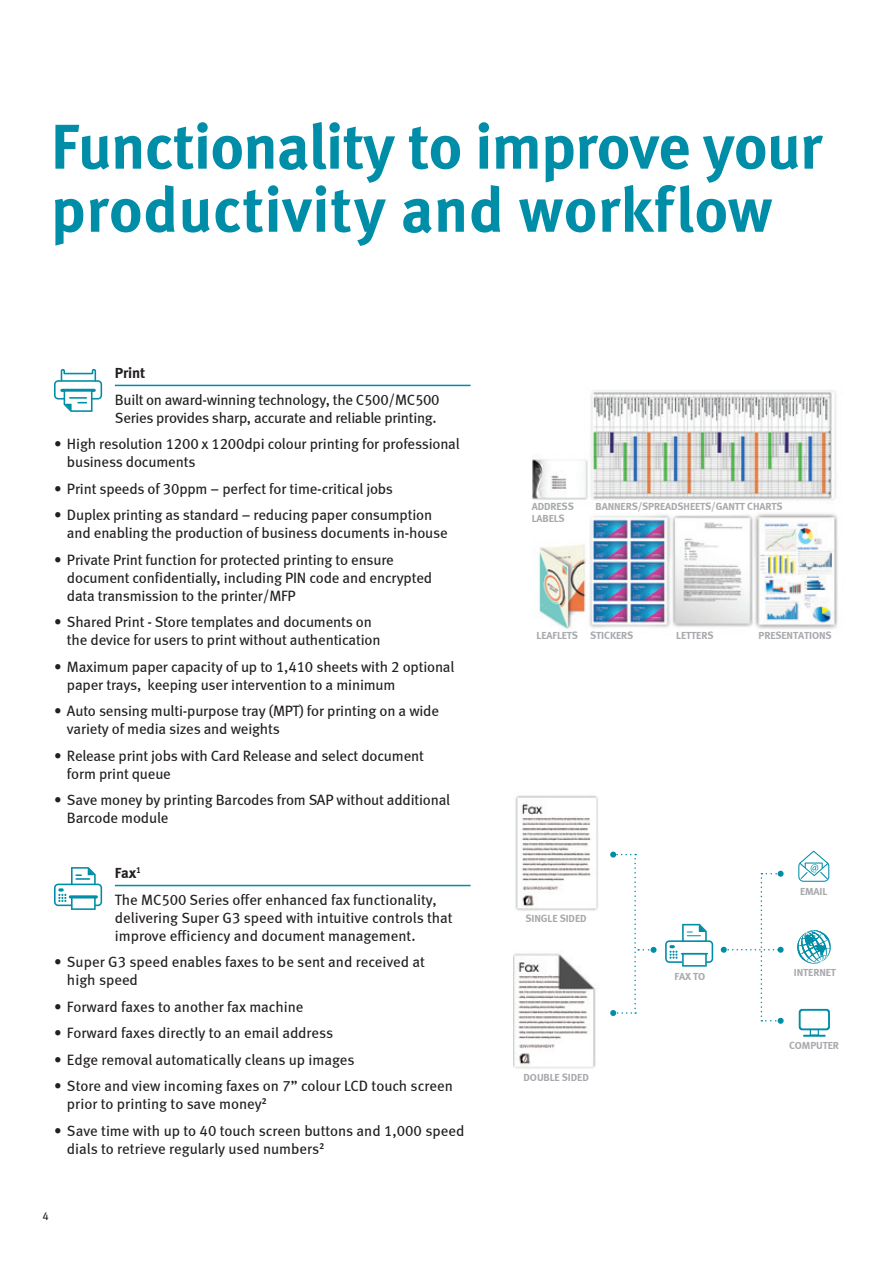
<style>
.page{position:relative;width:893px;height:1263px;background:#fff}
.page>*{position:absolute;margin:0;border:0;box-sizing:border-box;transform-origin:0 0}
.t1{font:63.15px/63.2px "Meta Bold LF";letter-spacing:-.01em;color:#008da8}
.t2{font:15px/18px "Meta Book LF";letter-spacing:-.01em;color:#231f20}
.t3{font:15px "Meta Bold LF";letter-spacing:-.01em;color:#231f20}
.t4{font:11.25px "Meta Book LF";color:#231f20}
.t5{font:10.5px/12px "Meta Bold LF";letter-spacing:-.01em;color:#a8a9ad}
</style>
<div class="page">
<img style="left:532px;top:390px;width:306px;height:241px">
<svg style="left:798px;top:851px;width:31px;height:31px"></svg>
<svg style="left:797px;top:930px;width:34px;height:34px"></svg>
<svg style="left:799px;top:1009px;width:31px;height:27px"></svg>
<hr style="left:804px;top:1035px;width:21px;height:2px;background:#008da8">
<svg style="left:665px;top:924px;width:48px;height:43px"></svg>
<svg style="left:721px;top:871px;width:63px;height:153px"></svg>
<img style="left:515px;top:795px;width:83px;height:116px">
<svg style="left:610px;top:851px;width:47px;height:165px"></svg>
<img style="left:514px;top:953px;width:82px;height:116px">
<hr style="left:115px;top:385px;width:356px;height:1px;background:#008da8">
<hr style="left:115px;top:885px;width:356px;height:1px;background:#008da8">
<svg style="left:54px;top:368px;width:48px;height:44px"></svg>
<svg style="left:54px;top:867px;width:48px;height:43px"></svg>
<h1 class="t1" style="left:51px;top:114px;width:772px">Functionality to improve your productivity and workflow</h1>
<p class="t3" style="left:115px;top:364px;width:32px">Print</p>
<p class="t2" style="left:115px;top:390px;width:326px">Built on award-winning technology, the C500/MC500<br>Series provides sharp, accurate and reliable printing.</p>
<p class="t2" style="left:67px;top:435px;width:394px;text-indent:-13px">• High resolution 1200 x 1200dpi colour printing for professional business documents</p>
<p class="t2" style="left:54px;top:479px;width:340px">• Print speeds of 30ppm – perfect for time-critical jobs</p>
<p class="t2" style="left:67px;top:506px;width:382px;text-indent:-13px">• Duplex printing as standard – reducing paper consumption and enabling the production of business documents in-house</p>
<p class="t2" style="left:67px;top:550px;width:367px;text-indent:-13px">• Private Print function for protected printing to ensure document confidentially, including PIN code and encrypted data transmission to the printer/MFP</p>
<p class="t2" style="left:67px;top:613px;width:315px;text-indent:-13px">• Shared Print - Store templates and documents on the device for users to print without authentication</p>
<p class="t2" style="left:67px;top:657px;width:389px;text-indent:-13px">• Maximum paper capacity of up to 1,410 sheets with 2 optional paper trays, keeping user intervention to a minimum</p>
<p class="t2" style="left:67px;top:702px;width:374px;text-indent:-13px">• Auto sensing multi-purpose tray (MPT) for printing on a wide variety of media sizes and weights</p>
<p class="t2" style="left:67px;top:746px;width:358px;text-indent:-13px">• Release print jobs with Card Release and select document form print queue</p>
<p class="t2" style="left:67px;top:791px;width:385px;text-indent:-13px">• Save money by printing Barcodes from SAP without additional<br>Barcode module</p>
<p class="t3" style="left:115px;top:864px;width:28px">Fax<sup>1</sup></p>
<p class="t2" style="left:115px;top:890px;width:339px">The MC500 Series offer enhanced fax functionality, delivering Super G3 speed with intuitive controls that improve efficiency and document management.</p>
<p class="t2" style="left:67px;top:953px;width:360px;text-indent:-13px">• Super G3 speed enables faxes to be sent and received at high speed</p>
<p class="t2" style="left:54px;top:997px;width:251px">• Forward faxes to another fax machine</p>
<p class="t2" style="left:54px;top:1024px;width:280px">• Forward faxes directly to an email address</p>
<p class="t2" style="left:54px;top:1050px;width:302px">• Edge removal automatically cleans up images</p>
<p class="t2" style="left:67px;top:1077px;width:387px;text-indent:-13px">• Store and view incoming faxes on 7” colour LCD touch screen prior to printing to save money<sup>2</sup></p>
<p class="t2" style="left:67px;top:1121px;width:399px;text-indent:-13px">• Save time with up to 40 touch screen buttons and 1,000 speed dials to retrieve regularly used numbers<sup>2</sup></p>
<p class="t4" style="left:43px;top:1210px;width:8px">4</p>
<p class="t5" style="left:532px;top:500px;width:44px">ADDRESS<br>LABELS</p>
<p class="t5" style="left:595px;top:500px;width:189px">BANNERS/SPREADSHEETS/GANTT CHARTS</p>
<p class="t5" style="left:537px;top:629px;width:98px">LEAFLETS STICKERS</p>
<p class="t5" style="left:676px;top:629px;width:39px">LETTERS</p>
<p class="t5" style="left:758px;top:629px;width:75px">PRESENTATIONS</p>
<p class="t5" style="left:525px;top:912px;width:63px">SINGLE SIDED</p>
<p class="t5" style="left:524px;top:1071px;width:67px">DOUBLE SIDED</p>
<p class="t5" style="left:675px;top:970px;width:32px">FAX TO</p>
<p class="t5" style="left:800px;top:885px;width:29px">EMAIL</p>
<p class="t5" style="left:794px;top:966px;width:44px">INTERNET</p>
<p class="t5" style="left:789px;top:1039px;width:52px">COMPUTER</p>
</div>
